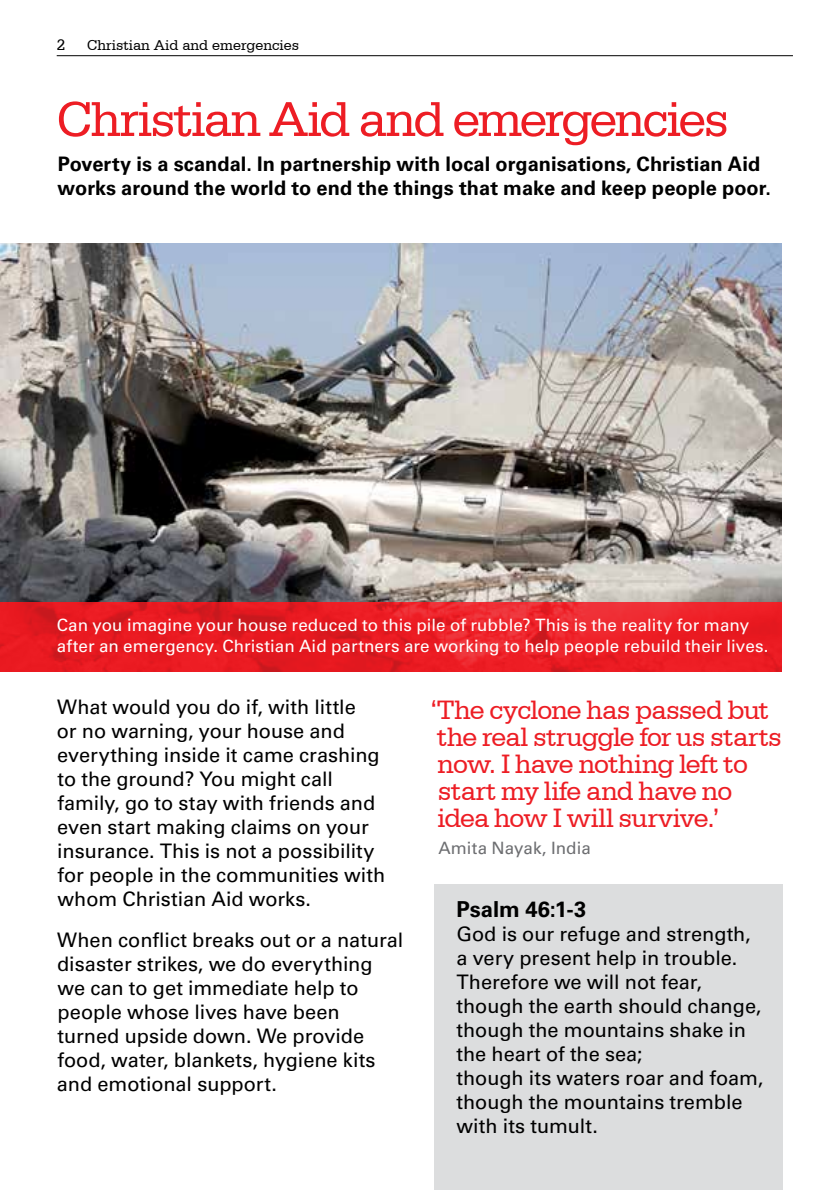
<style>
.page{position:relative;width:837px;height:1190px;background:#fff}
.page>*{position:absolute;margin:0;border:0;box-sizing:border-box;transform-origin:0 0}
.t1{font:52px "Serifa BT";letter-spacing:-.045em;color:#ed1d24}
.t2{font:28px/27px "Serifa BT";letter-spacing:-.03em;color:#ed1d24}
.t3{font:700 22px "Univers CA";letter-spacing:-.005em;color:#000}
.t4{font:20px/24px "Univers CA";letter-spacing:-.005em;color:#000}
.t5{font:700 20px/24px "Univers CA";color:#000}
.t6{font:17px/21px "Univers CA";letter-spacing:.005em;color:#fff}
.t7{font:17px "Univers CA";color:#6d6e71}
.t8{font:16px "Serifa BT";color:#000}
.t9{font:15px "Serifa BT";color:#000}
</style>
<div class="page">
<img style="left:0;top:244px;width:781px;height:358px">
<img style="left:0;top:602px;width:781px;height:69px">
<div style="left:434px;top:883px;width:348px;height:306px;background:#dcddde"></div>
<hr style="left:57px;top:55px;width:736px;height:1px;background:#000">
<p class="t8" style="left:57px;top:35px;width:10px">2</p>
<p class="t9" style="left:87px;top:36px;width:213px">Christian Aid and emergencies</p>
<h1 class="t1" style="left:57px;top:88px;width:674px">Christian Aid and emergencies</h1>
<p class="t5" style="left:58px;top:152px;width:715px">Poverty is a scandal. In partnership with local organisations, Christian Aid works around the world to end the things that make and keep people poor.</p>
<p class="t6" style="left:57px;top:614px;width:713px">Can you imagine your house reduced to this pile of rubble? This is the reality for many after an emergency. Christian Aid partners are working to help people rebuild their lives.</p>
<p class="t4" style="left:57px;top:694px;width:330px">What would you do if, with little<br>or no warning, your house and everything inside it came crashing to the ground? You might call family, go to stay with friends and even start making claims on your insurance. This is not a possibility for people in the communities with whom Christian Aid works.</p>
<p class="t4" style="left:57px;top:927px;width:348px">When conflict breaks out or a natural disaster strikes, we do everything we can to get immediate help to people whose lives have been turned upside down. We provide food, water, blankets, hygiene kits and emotional support.</p>
<h2 class="t2" style="left:430px;top:695px;width:353px">‘The cyclone has passed but the real struggle for us starts now. I have nothing left to start my life and have no idea how I will survive.’</h2>
<p class="t7" style="left:438px;top:838px;width:154px">Amita Nayak, India</p>
<p class="t3" style="left:456px;top:896px;width:131px">Psalm 46:1-3</p>
<p class="t4" style="left:456px;top:922px;width:308px">God is our refuge and strength, a very present help in trouble.<br>Therefore we will not fear, though the earth should change, though the mountains shake in the heart of the sea;<br>though its waters roar and foam, though the mountains tremble with its tumult.</p>
</div>
